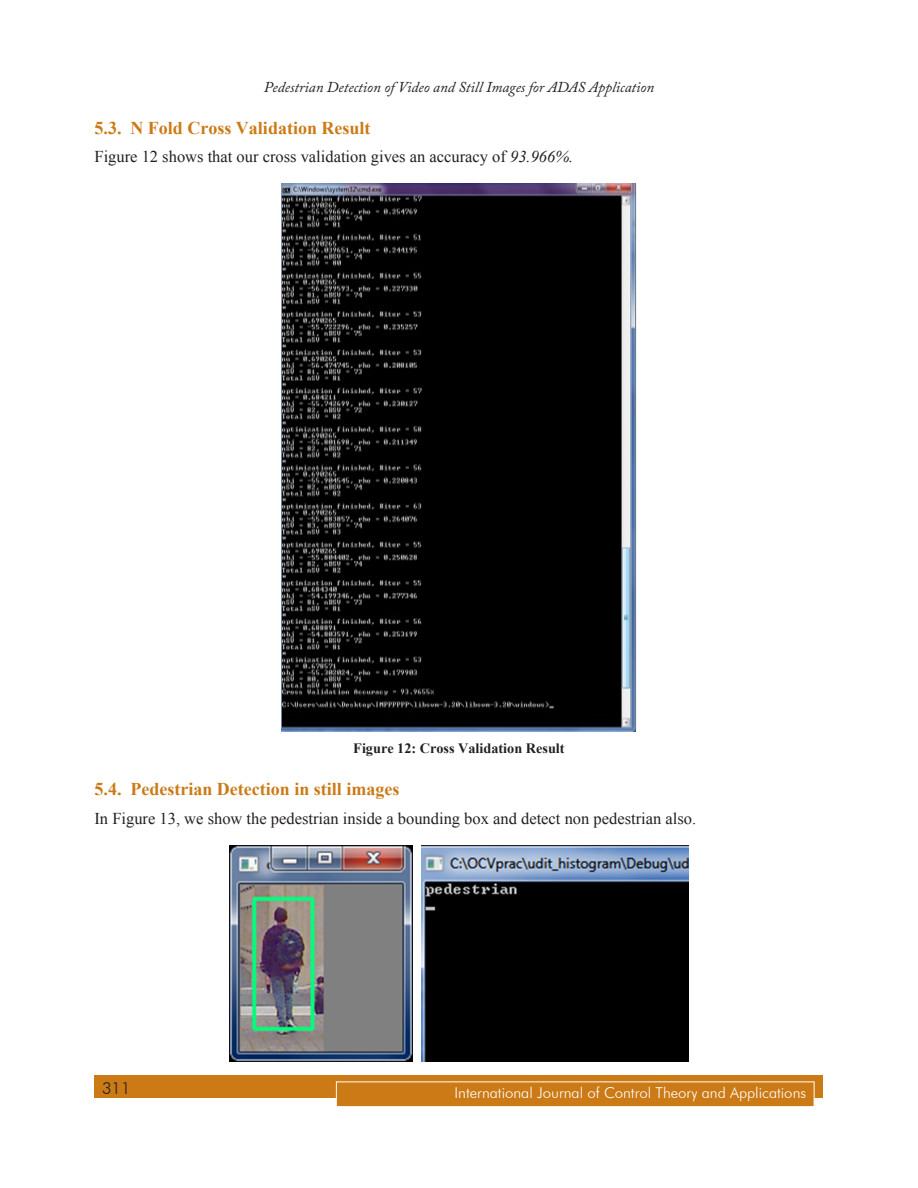
<style>
.page{position:relative;width:918px;height:1188px;background:#fff}
.page>*{position:absolute;margin:0;border:0;box-sizing:border-box;transform-origin:0 0}
.Subhead_2{font:700 18px "Times New Roman";color:#cb7a16}
.Body_text{font:16.5px "Times New Roman";color:#231f20}
.t1{font:300 16.5px "Futura BT";color:#231f20}
.t2{font:italic 15px "Adobe Caslon Pro";color:#231f20}
.t3{font:300 15px "Futura BT";color:#fff}
.t4{font:700 14.25px "Times New Roman";color:#231f20}
.s1{font-style:italic}
</style>
<div class="page">
<div style="left:94px;top:1076px;width:730px;height:22px;background:#cb7a16"></div>
<div style="left:336px;top:1082px;width:478px;height:25px;background:#cb7a16"></div>
<div style="left:336px;top:1082px;width:478px;height:25px;border:1px solid #fff"></div>
<img style="left:282px;top:184px;width:354px;height:548px">
<img style="left:229px;top:845px;width:184px;height:216px">
<img style="left:421px;top:845px;width:268px;height:216px">
<p class="t2" style="left:264px;top:78px;width:392px">Pedestrian Detection of Video and Still Images for ADAS Application</p>
<p class="Subhead_2" style="left:94px;top:115px;width:278px">5.3. N Fold Cross Validation Result</p>
<p class="Body_text" style="left:94px;top:146px;width:480px">Figure 12 shows that our cross validation gives an accuracy of <span class="s1">93.966%.</span></p>
<p class="t4" style="left:353px;top:738px;width:213px">Figure 12: Cross Validation Result</p>
<p class="Subhead_2" style="left:94px;top:777px;width:306px">5.4. Pedestrian Detection in still images</p>
<p class="Body_text" style="left:94px;top:808px;width:603px">In Figure 13, we show the pedestrian inside a bounding box and detect non pedestrian also.</p>
<p class="t1" style="left:102px;top:1078px;width:30px">311</p>
<p class="t3" style="left:455px;top:1084px;width:353px">International Journal of Control Theory and Applications</p>
</div>
